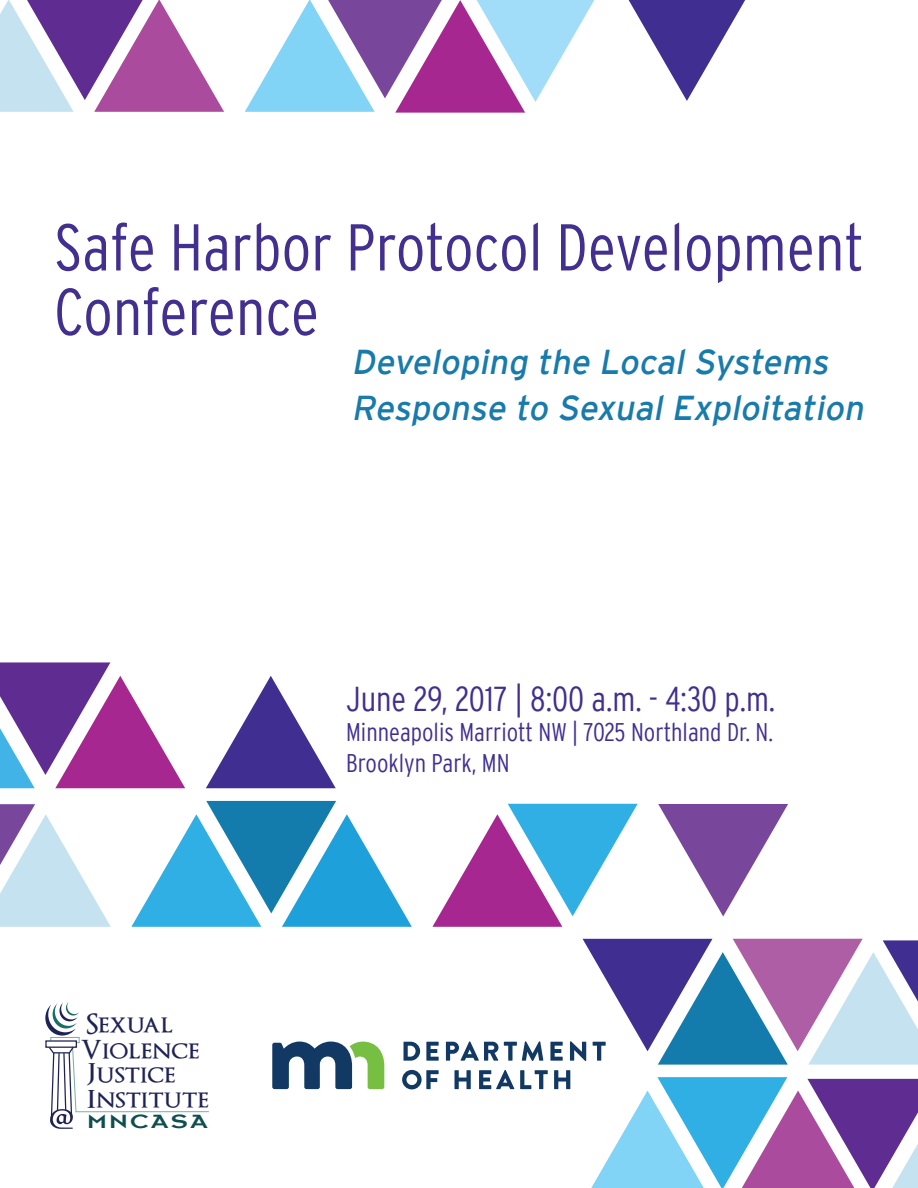
<style>
.page{position:relative;width:918px;height:1188px;background:#fff}
.page>*{position:absolute;margin:0;border:0;box-sizing:border-box;transform-origin:0 0}
.t1{font:300 condensed 66px/64.5px "Interstate";color:#422f90}
.t2{font:italic 34.5px "Interstate";color:#187bab}
.t3{font:300 condensed 34.5px "Interstate";color:#412f90}
.t4{font:600 27.3px/25px "Optimus Princeps";color:#1f2354}
.t5{font:300 condensed 25.5px "Interstate";color:#412f90}
.t6{font:21.15px "Insignia LT";letter-spacing:.08em;color:#104e4f;scale:1.33 1}
.s1{font-size:25.65px}
.s2{font-size:24.3px}
</style>
<div class="page">
<svg style="left:0;top:801px;width:788px;height:126px"></svg>
<svg style="left:0;top:662px;width:336px;height:126px"></svg>
<svg style="left:45px;top:939px;width:873px;height:249px"></svg>
<svg style="left:0;top:0;width:745px;height:113px"></svg>
<p class="t1" style="left:54px;top:214px;width:812px">Safe Harbor Protocol Development<br>Conference</p>
<p class="t2" style="left:352px;top:343px;width:485px">Developing the Local Systems</p>
<p class="t2" style="left:352px;top:388px;width:520px">Response to Sexual Exploitation</p>
<p class="t4" style="left:81px;top:1013px;width:130px">Sexual<br><span class="s1">V</span>iolence<br><sup>J</sup>ustice<br><span class="s2">I</span>nstitute</p>
<p class="t6" style="left:87px;top:1111px;width:92px">MNCASA</p>
<p class="t3" style="left:346px;top:679px;width:431px">June 29, 2017 | 8:00 a.m. - 4:30 p.m.</p>
<p class="t5" style="left:346px;top:718px;width:428px">Minneapolis Marriott NW | 7025 Northland Dr. N.</p>
<p class="t5" style="left:346px;top:749px;width:165px">Brooklyn Park, MN</p>
</div>
